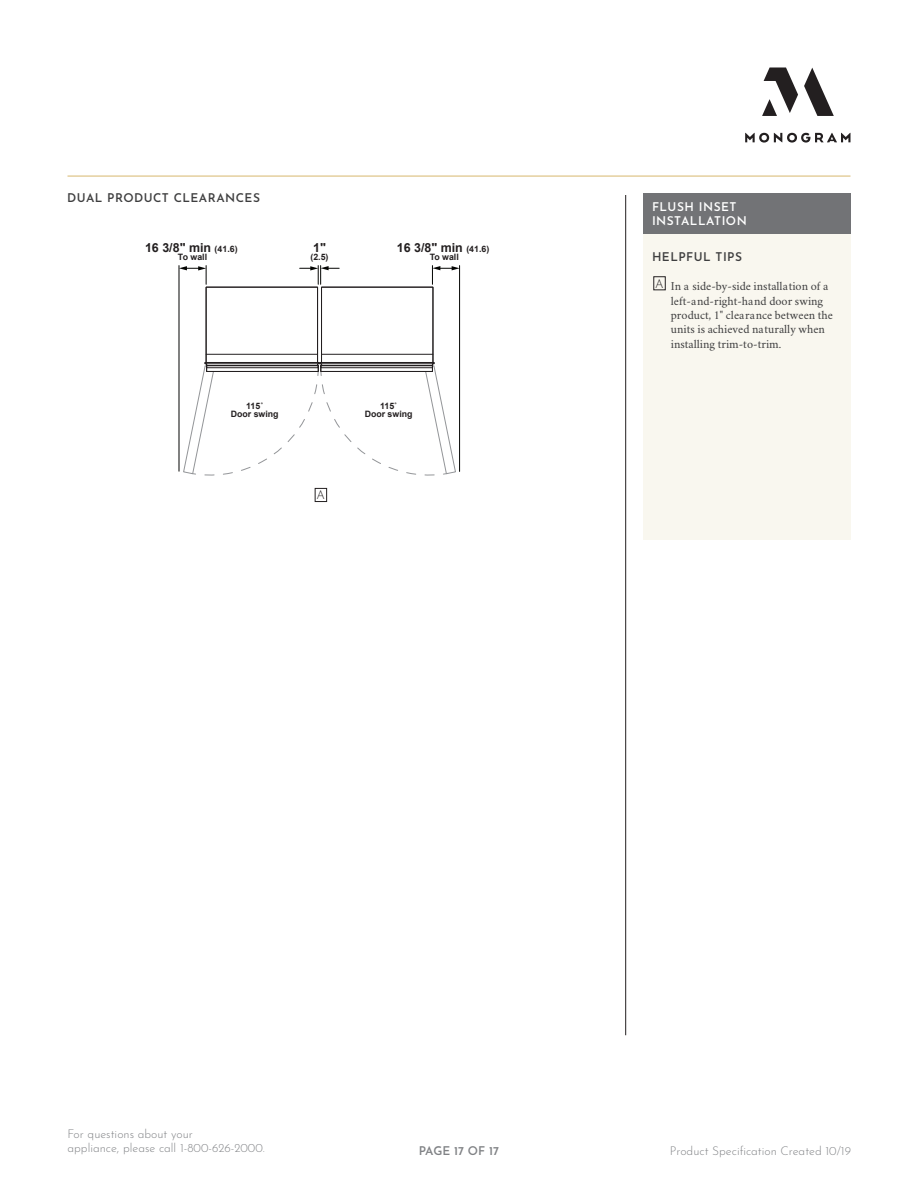
<style>
.page{position:relative;width:918px;height:1188px;background:#fff}
.page>*{position:absolute;margin:0;border:0;box-sizing:border-box;transform-origin:0 0}
.t1{font:700 12.45px "Arial";color:#231f20}
.t2{font:12px/14.4px "Crimson";color:#3e3e3f}
.t3{font:300 12px/14.4px "Josefin Sans";color:#808285}
.t4{font:600 12px "Josefin Sans";letter-spacing:.04em;color:#3e3e3f}
.t5{font:600 12px/14.4px "Josefin Sans";letter-spacing:.04em;color:#fff}
.t6{font:600 12px "Josefin Sans";color:#808285}
.t7{font:300 12px "Josefin Sans";color:#231f20}
.t8{font:700 8.85px/7.9px "Arial";color:#231f20;text-align:center}
.s1{font-size:8.85px}
</style>
<div class="page">
<div style="left:643px;top:193px;width:207px;height:347px;background:#f9f7ef"></div>
<hr style="left:625px;top:195px;width:1px;height:840px;background:#231f20">
<svg style="left:745px;top:68px;width:105px;height:75px"></svg>
<hr style="left:68px;top:176px;width:782px;height:1px;background:#dcbf7e">
<div style="left:653px;top:276px;width:13px;height:14px;border:1px solid #231f20"></div>
<svg style="left:179px;top:266px;width:281px;height:210px"></svg>
<div style="left:643px;top:193px;width:207px;height:41px;background:#727376"></div>
<div style="left:315px;top:488px;width:12px;height:14px;border:1px solid #231f20"></div>
<p class="t4" style="left:67px;top:188px;width:194px">DUAL PRODUCT CLEARANCES</p>
<p class="t1" style="left:145px;top:239px;width:94px">16 3/8" min <span class="s1">(41.6)</span></p>
<p class="t8" style="left:178px;top:253px;width:31px">To wall</p>
<p class="t1" style="left:313px;top:239px;width:14px">1"</p>
<p class="t8" style="left:311px;top:253px;width:20px">(2.5)</p>
<p class="t1" style="left:397px;top:239px;width:94px">16 3/8" min <span class="s1">(41.6)</span></p>
<p class="t8" style="left:430px;top:253px;width:31px">To wall</p>
<p class="t8" style="left:231px;top:403px;width:49px">115˚<br>Door swing</p>
<p class="t8" style="left:365px;top:403px;width:49px">115˚<br>Door swing</p>
<p class="t7" style="left:317px;top:486px;width:10px">A</p>
<p class="t5" style="left:652px;top:198px;width:96px">FLUSH INSET<br>INSTALLATION</p>
<p class="t4" style="left:652px;top:247px;width:92px">HELPFUL TIPS</p>
<p class="t2" style="left:671px;top:278px;width:164px;text-indent:-16px"><sup>A</sup> In a side-by-side installation of a left-and-right-hand door swing product, 1" clearance between the units is achieved naturally when installing trim-to-trim.</p>
<p class="t3" style="left:68px;top:1125px;width:199px">For questions about your<br>appliance, please call 1-800-626-2000.</p>
<p class="t6" style="left:419px;top:1140px;width:82px">PAGE 17 OF 17</p>
<p class="t3" style="left:670px;top:1142px;width:183px">Product Specification Created 10/19</p>
</div>
